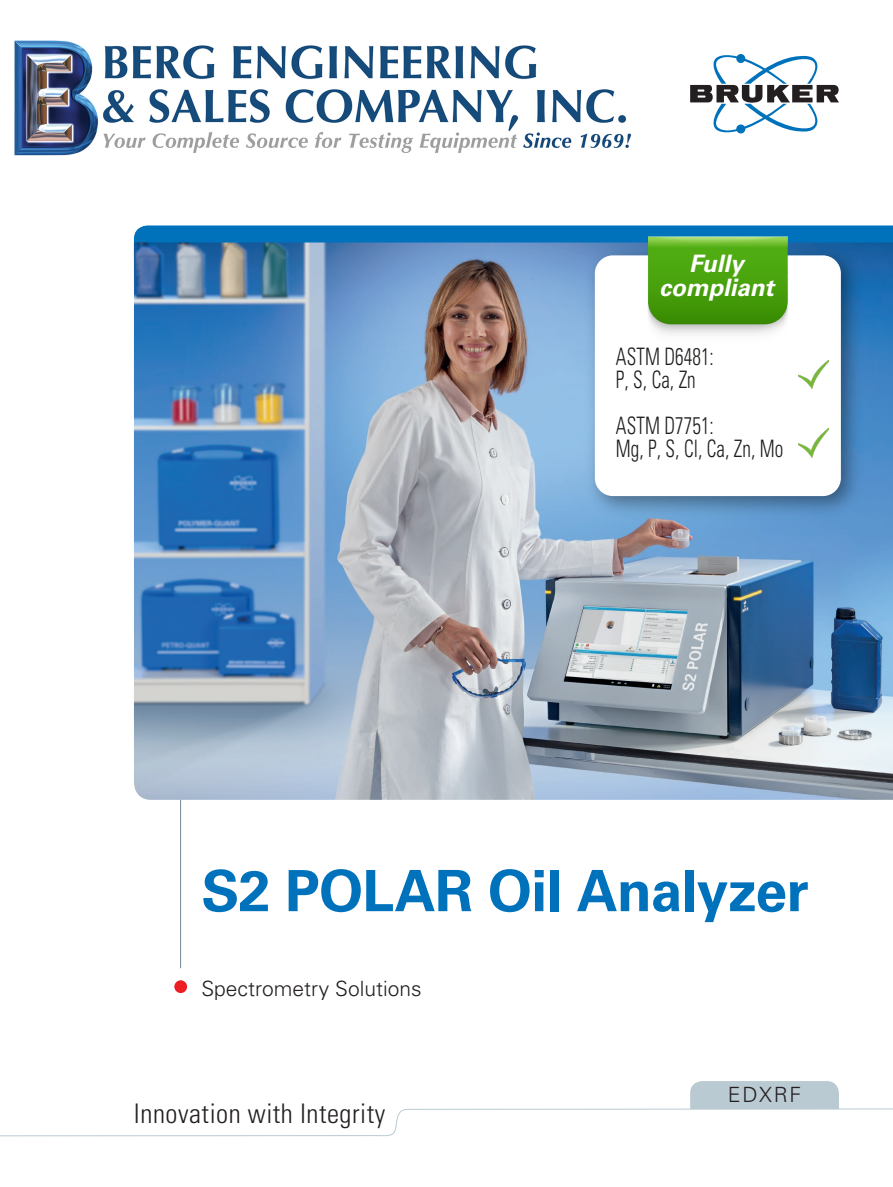
<style>
.page{position:relative;width:893px;height:1187px;background:#fff}
.page>*{position:absolute;margin:0;border:0;box-sizing:border-box;transform-origin:0 0}
.Title_Headline{font:700 57px "Univers LT Std";letter-spacing:-.015em;color:#0072bc}
.t1{font:300 condensed 27px "Univers LT Std";letter-spacing:.02em;color:#231f20}
.t2{font:300 condensed 24px/23.1px "Univers LT Std";letter-spacing:.005em;color:#1d1d1b;scale:.8 1}
.t3{font:italic 700 24px/24px "Univers LT Std";color:#fff;text-align:center}
.Brochure_Title-appl{font:300 21px "Univers LT Std";color:#231f20}
</style>
<div class="page">
<svg style="left:690px;top:54px;width:149px;height:79px"></svg>
<hr style="left:180px;top:799px;width:1px;height:169px;background:#738a95">
<div style="left:174px;top:980px;width:13px;height:12px;background:#ee1d23;border-radius:50%"></div>
<svg style="left:0;top:1081px;width:893px;height:56px"></svg>
<img style="left:134px;top:350px;width:759px;height:449px">
<img style="left:578px;top:350px;width:292px;height:174px">
<div style="left:595px;top:255px;width:246px;height:241px;background:#fff;border-radius:18px"></div>
<svg style="left:134px;top:225px;width:759px;height:125px;background:#6999a9"></svg>
<img style="left:799px;top:360px;width:30px;height:28px">
<img style="left:799px;top:429px;width:30px;height:28px">
<img style="left:14px;top:40px;width:618px;height:116px">
<p class="t3" style="left:659px;top:252px;width:116px">Fully compliant</p>
<p class="t2" style="left:616px;top:345px;width:124px">ASTM D6481:<br>P, S, Ca, Zn</p>
<p class="t2" style="left:616px;top:414px;width:211px">ASTM D7751:<br>Mg, P, S, Cl, Ca, Zn, Mo</p>
<p class="Title_Headline" style="left:201px;top:857px;width:609px">S2 POLAR Oil Analyzer</p>
<p class="Brochure_Title-appl" style="left:201px;top:976px;width:222px">Spectrometry Solutions</p>
<p class="t1" style="left:134px;top:1097px;width:253px">Innovation with Integrity</p>
<p class="Brochure_Title-appl" style="left:728px;top:1081px;width:75px">EDXRF</p>
</div>
